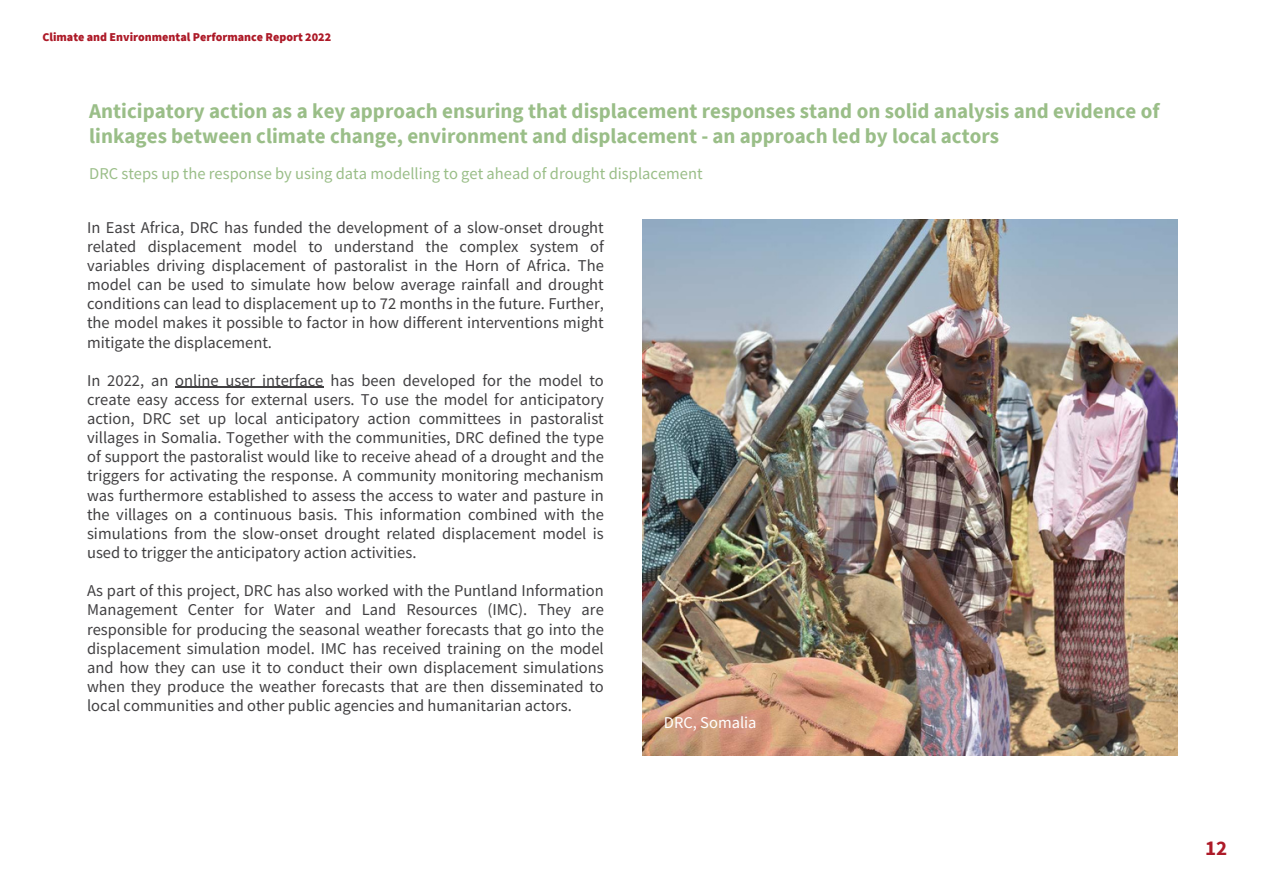
<style>
.page{position:relative;width:1263px;height:894px;background:#fff}
.page>*{position:absolute;margin:0;border:0;box-sizing:border-box;transform-origin:0 0}
.t1{font:700 21px/24.8px "Source Sans Pro";color:#9abe88}
.t2{font:700 21px "Source Sans Pro";color:#ad1a28}
.t3{font:16.5px/19px "Source Sans Pro";color:#414042;text-align:justify}
.t4{font:16.5px "Source Sans Pro";color:#9abe88}
.t5{font:16.5px "Source Sans Pro";color:#fff}
.t6{font:900 12px "Source Sans Pro";color:#ad1a28}
</style>
<div class="page">
<img style="left:642px;top:219px;width:535px;height:535px">
<hr style="left:175px;top:387px;width:148px;height:1px;background:#414042">
<p class="t6" style="left:42px;top:29px;width:290px">Climate and Environmental Performance Report 2022</p>
<p class="t1" style="left:89px;top:98px;width:1072px">Anticipatory action as a key approach ensuring that displacement responses stand on solid analysis and evidence of linkages between climate change, environment and displacement - an approach led by local actors</p>
<p class="t4" style="left:89px;top:162px;width:615px">DRC steps up the response by using data modelling to get ahead of drought displacement</p>
<p class="t3" style="left:87px;top:217px;width:518px">In East Africa, DRC has funded the development of a slow-onset drought related displacement model to understand the complex system of variables driving displacement of pastoralist in the Horn of Africa. The model can be used to simulate how below average rainfall and drought conditions can lead to displacement up to 72 months in the future. Further, the model makes it possible to factor in how different interventions might mitigate the displacement.</p>
<p class="t3" style="left:87px;top:370px;width:518px">In 2022, an online user interface has been developed for the model to create easy access for external users. To use the model for anticipatory action, DRC set up local anticipatory action committees in pastoralist villages in Somalia. Together with the communities, DRC defined the type of support the pastoralist would like to receive ahead of a drought and the triggers for activating the response. A community monitoring mechanism was furthermore established to assess the access to water and pasture in the villages on a continuous basis. This information combined with the simulations from the slow-onset drought related displacement model is used to trigger the anticipatory action activities.</p>
<p class="t3" style="left:87px;top:580px;width:518px">As part of this project, DRC has also worked with the Puntland Information Management Center for Water and Land Resources (IMC). They are responsible for producing the seasonal weather forecasts that go into the displacement simulation model. IMC has received training on the model and how they can use it to conduct their own displacement simulations when they produce the weather forecasts that are then disseminated to local communities and other public agencies and humanitarian actors.</p>
<p class="t5" style="left:664px;top:711px;width:94px">DRC, Somalia</p>
<p class="t2" style="left:1205px;top:833px;width:24px">12</p>
</div>
